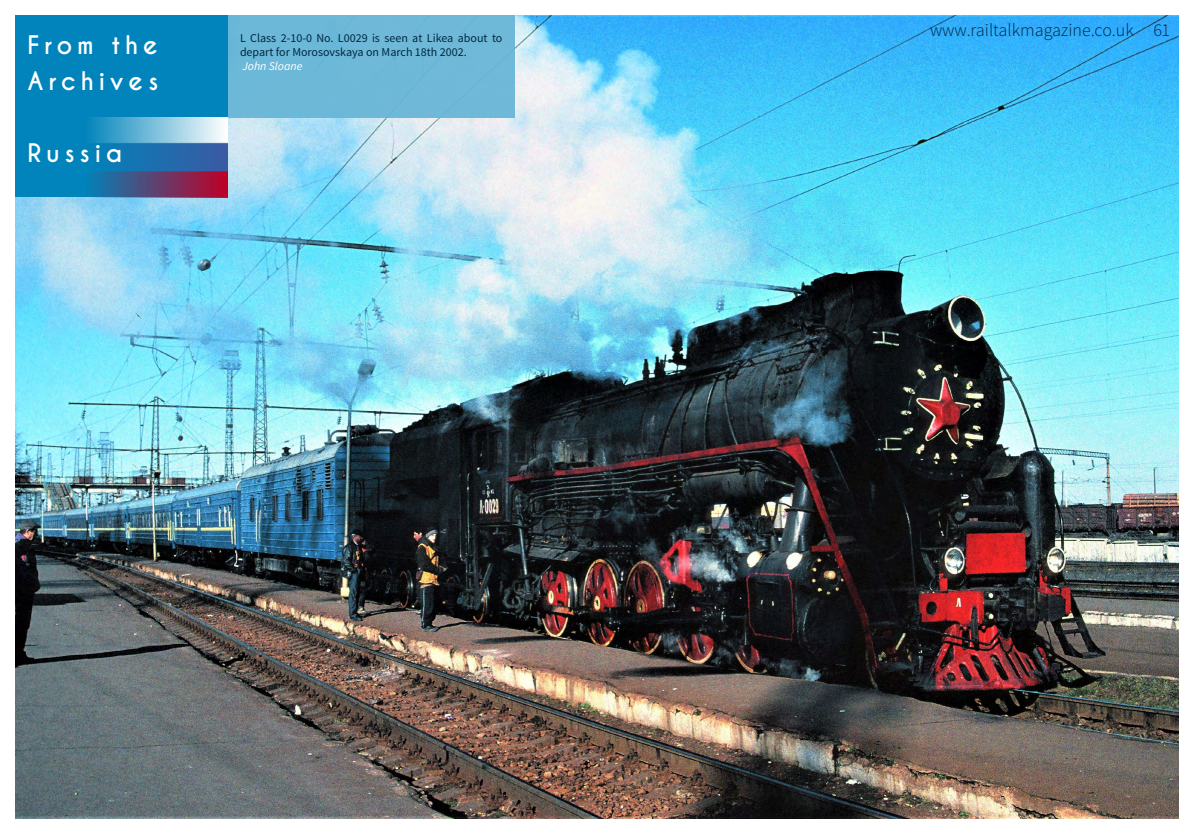
<style>
.page{position:relative;width:1194px;height:834px;background:#fff}
.page>*{position:absolute;margin:0;border:0;box-sizing:border-box;transform-origin:0 0}
.t1{font:700 24px/36px "Caviar Dreams";letter-spacing:.2em;color:#fff}
.t2{font:300 18px "Source Sans Pro";color:#002841}
.t3{font:12px/14.4px "Source Sans Pro";color:#002841}
.t4{font:italic 12px "Source Sans Pro";color:#fff}
</style>
<div class="page">
<img style="left:15px;top:15px;width:1164px;height:804px">
<div style="left:228px;top:15px;width:287px;height:103px;background:#6eb8d8"></div>
<div style="left:15px;top:15px;width:213px;height:103px;background:#0084bb"></div>
<div style="left:15px;top:118px;width:213px;height:80px;background:#0084bb"></div>
<img style="left:85px;top:118px;width:142px;height:80px">
<h1 class="t1" style="left:28px;top:28px;width:132px">From the<br>Archives</h1>
<h1 class="t1" style="left:28px;top:136px;width:96px">Russia</h1>
<p class="t3" style="left:240px;top:31px;width:264px">L Class 2-10-0 No. L0029 is seen at Likea about to depart for Morosovskaya on March 18th 2002.</p>
<p class="t4" style="left:242px;top:59px;width:62px">John Sloane</p>
<h2 class="t2" style="left:930px;top:19px;width:242px">www.railtalkmagazine.co.uk 61</h2>
</div>
